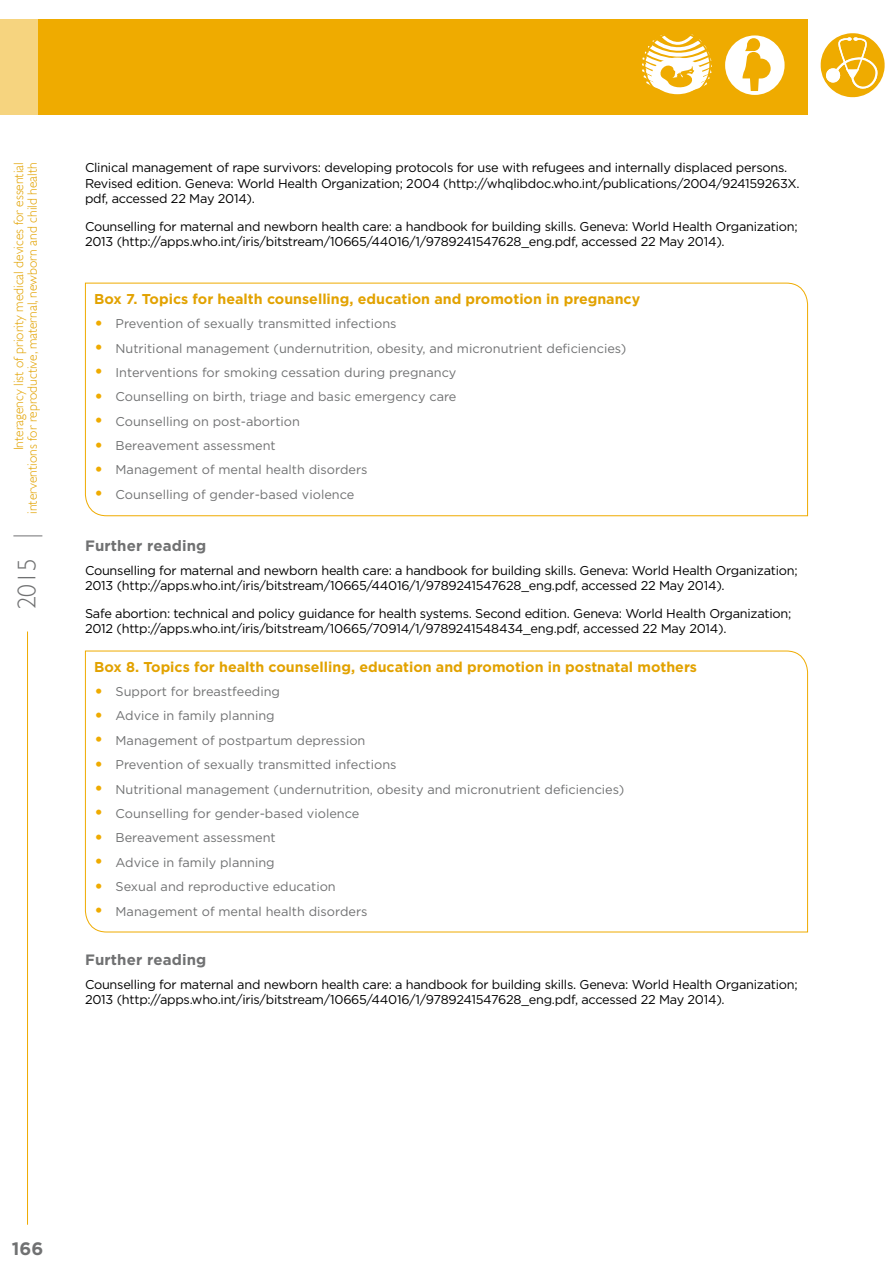
<style>
.page{position:relative;width:893px;height:1263px;background:#fff}
.page>*{position:absolute;margin:0;border:0;box-sizing:border-box;transform-origin:0 0}
.t1{font:300 25.5px "Gill Sans";color:#707172}
.t2{font:700 18px "Gotham";color:#707172}
.H4_grey{font:700 15px "Gotham";letter-spacing:.01em;color:#707172}
.t3{font:700 14.25px "Gotham";color:#e2a200}
.t4{font:300 13.5px/13.5px "Gill Sans";color:#e2a200;text-align:right}
.further_reading{font:12.75px/15.3px "Gotham";letter-spacing:-.02em;color:#000}
.t5{font:12.75px "Gotham";color:#707172}
.s1{font-size:19.5px;color:#efab00}
</style>
<div class="page">
<div style="left:0;top:19px;width:808px;height:96px;background:#efab00"></div>
<div style="left:0;top:19px;width:38px;height:96px;background:#f6d47f"></div>
<hr style="left:27px;top:631px;width:1px;height:594px;background:#efab00">
<svg style="left:13px;top:535px;width:29px;height:1px"></svg>
<svg style="left:85px;top:282px;width:723px;height:234px"></svg>
<svg style="left:85px;top:650px;width:723px;height:283px"></svg>
<svg style="left:724px;top:34px;width:62px;height:62px"></svg>
<div style="left:723px;top:33px;width:64px;height:64px;border:2px solid #efab00;border-radius:50%"></div>
<svg style="left:743px;top:38px;width:28px;height:53px"></svg>
<svg style="left:821px;top:33px;width:64px;height:64px"></svg>
<svg style="left:642px;top:34px;width:70px;height:61px"></svg>
<p class="t4" style="left:12px;top:514px;width:353px;rotate:-90deg">Interagency list of priority medical devices for essential interventions for reproductive, maternal, newborn and child health</p>
<p class="further_reading" style="left:85px;top:160px;width:716px">Clinical management of rape survivors: developing protocols for use with refugees and internally displaced persons.<br>Revised edition. Geneva: World Health Organization; 2004 (http://whqlibdoc.who.int/publications/2004/924159263X. pdf, accessed 22 May 2014).</p>
<p class="further_reading" style="left:85px;top:219px;width:714px">Counselling for maternal and newborn health care: a handbook for building skills. Geneva: World Health Organization;<br>2013 (http://apps.who.int/iris/bitstream/10665/44016/1/9789241547628_eng.pdf, accessed 22 May 2014).</p>
<p class="t3" style="left:94px;top:290px;width:547px">Box 7. Topics for health counselling, education and promotion in pregnancy</p>
<p class="t5" style="left:94px;top:317px;width:304px"><span class="s1">•</span> Prevention of sexually transmitted infections</p>
<p class="t5" style="left:94px;top:341px;width:534px"><span class="s1">•</span> Nutritional management (undernutrition, obesity, and micronutrient deficiencies)</p>
<p class="t5" style="left:94px;top:365px;width:364px"><span class="s1">•</span> Interventions for smoking cessation during pregnancy</p>
<p class="t5" style="left:94px;top:390px;width:364px"><span class="s1">•</span> Counselling on birth, triage and basic emergency care</p>
<p class="t5" style="left:94px;top:414px;width:207px"><span class="s1">•</span> Counselling on post-abortion</p>
<p class="t5" style="left:94px;top:438px;width:183px"><span class="s1">•</span> Bereavement assessment</p>
<p class="t5" style="left:94px;top:463px;width:275px"><span class="s1">•</span> Management of mental health disorders</p>
<p class="t5" style="left:94px;top:487px;width:262px"><span class="s1">•</span> Counselling of gender-based violence</p>
<h1 class="t1" style="left:13px;top:609px;width:52px;rotate:-90deg">2015</h1>
<p class="H4_grey" style="left:85px;top:537px;width:123px">Further reading</p>
<p class="further_reading" style="left:85px;top:562px;width:714px">Counselling for maternal and newborn health care: a handbook for building skills. Geneva: World Health Organization;<br>2013 (http://apps.who.int/iris/bitstream/10665/44016/1/9789241547628_eng.pdf, accessed 22 May 2014).</p>
<p class="further_reading" style="left:85px;top:605px;width:708px">Safe abortion: technical and policy guidance for health systems. Second edition. Geneva: World Health Organization;<br>2012 (http://apps.who.int/iris/bitstream/10665/70914/1/9789241548434_eng.pdf, accessed 22 May 2014).</p>
<p class="t3" style="left:94px;top:658px;width:604px">Box 8. Topics for health counselling, education and promotion in postnatal mothers</p>
<p class="t5" style="left:94px;top:684px;width:187px"><span class="s1">•</span> Support for breastfeeding</p>
<p class="t5" style="left:94px;top:709px;width:182px"><span class="s1">•</span> Advice in family planning</p>
<p class="t5" style="left:94px;top:733px;width:273px"><span class="s1">•</span> Management of postpartum depression</p>
<p class="t5" style="left:94px;top:758px;width:304px"><span class="s1">•</span> Prevention of sexually transmitted infections</p>
<p class="t5" style="left:94px;top:782px;width:532px"><span class="s1">•</span> Nutritional management (undernutrition, obesity and micronutrient deficiencies)</p>
<p class="t5" style="left:94px;top:806px;width:267px"><span class="s1">•</span> Counselling for gender-based violence</p>
<p class="t5" style="left:94px;top:831px;width:183px"><span class="s1">•</span> Bereavement assessment</p>
<p class="t5" style="left:94px;top:855px;width:182px"><span class="s1">•</span> Advice in family planning</p>
<p class="t5" style="left:94px;top:879px;width:243px"><span class="s1">•</span> Sexual and reproductive education</p>
<p class="t5" style="left:94px;top:904px;width:275px"><span class="s1">•</span> Management of mental health disorders</p>
<p class="H4_grey" style="left:85px;top:951px;width:123px">Further reading</p>
<p class="further_reading" style="left:85px;top:977px;width:714px">Counselling for maternal and newborn health care: a handbook for building skills. Geneva: World Health Organization;<br>2013 (http://apps.who.int/iris/bitstream/10665/44016/1/9789241547628_eng.pdf, accessed 22 May 2014).</p>
<h2 class="t2" style="left:12px;top:1238px;width:33px">166</h2>
</div>
